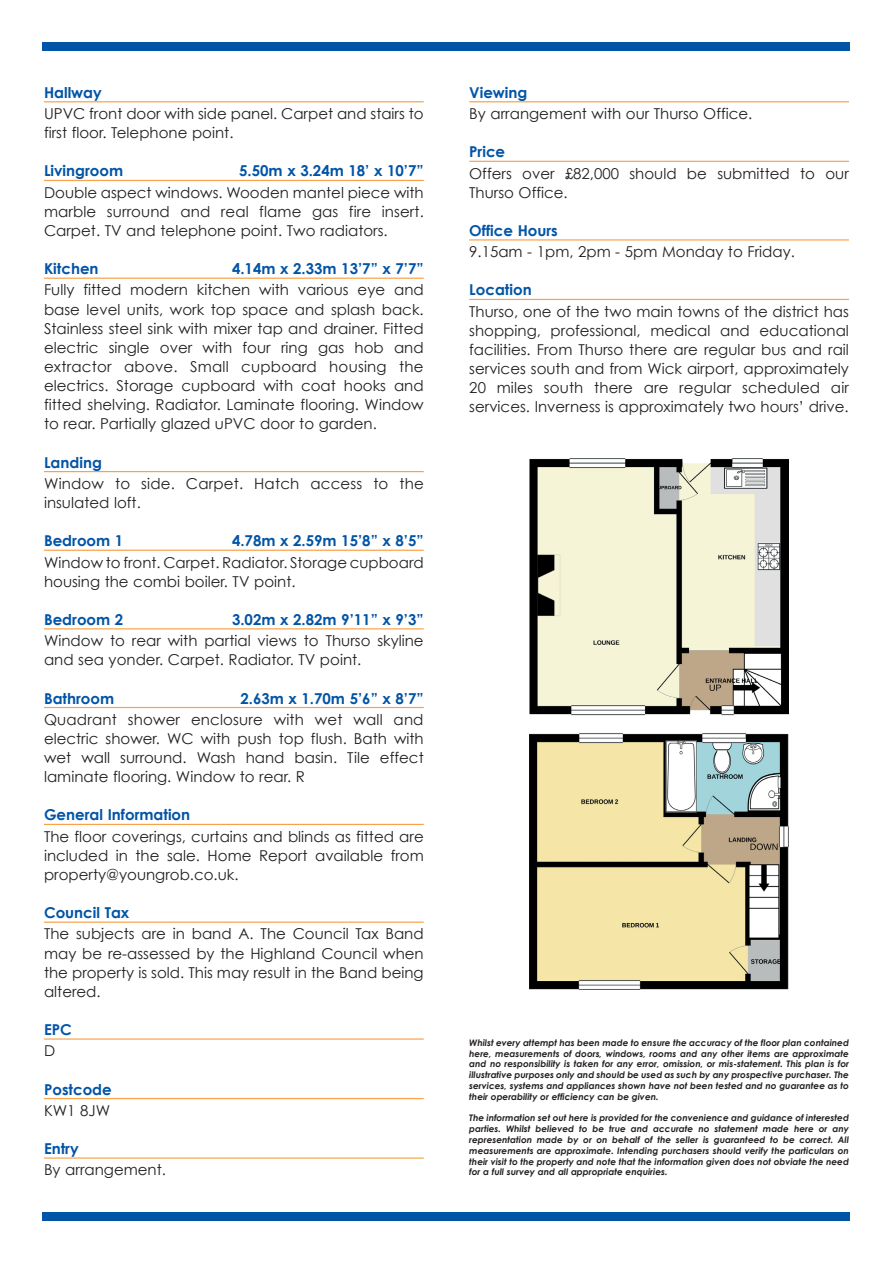
<style>
.page{position:relative;width:893px;height:1263px;background:#fff}
.page>*{position:absolute;margin:0;border:0;box-sizing:border-box;transform-origin:0 0}
.t1{font:15px/19.2px "Century Gothic";color:#231f20;text-align:justify}
.t2{font:700 15px "Century Gothic";color:#0154a6}
.t3{font:italic 700 9px/10.8px "Century Gothic";color:#231f20;text-align:justify}
</style>
<div class="page">
<div style="left:43px;top:43px;width:807px;height:8px;background:#0154a6"></div>
<hr style="left:44px;top:101px;width:380px;height:1px;background:#f9a149">
<hr style="left:44px;top:180px;width:380px;height:1px;background:#f9a149">
<hr style="left:44px;top:278px;width:380px;height:1px;background:#f9a149">
<hr style="left:44px;top:471px;width:380px;height:1px;background:#f9a149">
<hr style="left:44px;top:550px;width:380px;height:1px;background:#f9a149">
<hr style="left:44px;top:628px;width:380px;height:1px;background:#f9a149">
<hr style="left:44px;top:707px;width:380px;height:1px;background:#f9a149">
<hr style="left:44px;top:824px;width:380px;height:1px;background:#f9a149">
<hr style="left:44px;top:921px;width:380px;height:2px;background:#f9a149">
<hr style="left:44px;top:1038px;width:380px;height:2px;background:#f9a149">
<hr style="left:44px;top:1098px;width:380px;height:1px;background:#f9a149">
<hr style="left:44px;top:1157px;width:380px;height:2px;background:#f9a149">
<div style="left:43px;top:1212px;width:807px;height:8px;background:#0154a6"></div>
<hr style="left:469px;top:101px;width:380px;height:1px;background:#f9a149">
<hr style="left:469px;top:161px;width:380px;height:1px;background:#f9a149">
<hr style="left:469px;top:239px;width:380px;height:2px;background:#f9a149">
<hr style="left:469px;top:299px;width:380px;height:1px;background:#f9a149">
<img style="left:529px;top:458px;width:260px;height:532px">
<p class="t2" style="left:44px;top:83px;width:59px">Hallway</p>
<p class="t1" style="left:44px;top:104px;width:381px">UPVC front door with side panel. Carpet and stairs to first floor. Telephone point.</p>
<p class="t2" style="left:44px;top:162px;width:81px">Livingroom</p>
<p class="t2" style="left:239px;top:162px;width:186px">5.50m x 3.24m 18’ x 10’7”</p>
<p class="t1" style="left:44px;top:182px;width:381px">Double aspect windows. Wooden mantel piece with marble surround and real flame gas fire insert.<br>Carpet. TV and telephone point. Two radiators.</p>
<p class="t2" style="left:44px;top:259px;width:56px">Kitchen</p>
<p class="t2" style="left:232px;top:259px;width:193px">4.14m x 2.33m 13’7” x 7’7”</p>
<p class="t1" style="left:44px;top:280px;width:381px">Fully fitted modern kitchen with various eye and base level units, work top space and splash back.<br>Stainless steel sink with mixer tap and drainer. Fitted electric single over with four ring gas hob and extractor above. Small cupboard housing the electrics. Storage cupboard with coat hooks and fitted shelving. Radiator. Laminate flooring. Window to rear. Partially glazed uPVC door to garden.</p>
<p class="t2" style="left:44px;top:453px;width:59px">Landing</p>
<p class="t1" style="left:44px;top:474px;width:381px">Window to side. Carpet. Hatch access to the insulated loft.</p>
<p class="t2" style="left:44px;top:531px;width:81px">Bedroom 1</p>
<p class="t2" style="left:232px;top:531px;width:193px">4.78m x 2.59m 15’8” x 8’5”</p>
<p class="t1" style="left:44px;top:552px;width:381px">Window to front. Carpet. Radiator. Storage cupboard housing the combi boiler. TV point.</p>
<p class="t2" style="left:44px;top:610px;width:81px">Bedroom 2</p>
<p class="t2" style="left:232px;top:610px;width:193px">3.02m x 2.82m 9’11” x 9’3”</p>
<p class="t1" style="left:44px;top:631px;width:381px">Window to rear with partial views to Thurso skyline and sea yonder. Carpet. Radiator. TV point.</p>
<p class="t2" style="left:44px;top:689px;width:72px">Bathroom</p>
<p class="t2" style="left:240px;top:689px;width:185px">2.63m x 1.70m 5’6” x 8’7”</p>
<p class="t1" style="left:44px;top:709px;width:381px">Quadrant shower enclosure with wet wall and electric shower. WC with push top flush. Bath with wet wall surround. Wash hand basin. Tile effect laminate flooring. Window to rear. R</p>
<p class="t2" style="left:44px;top:805px;width:148px">General Information</p>
<p class="t1" style="left:44px;top:826px;width:381px">The floor coverings, curtains and blinds as fitted are included in the sale. Home Report available from property@youngrob.co.uk.</p>
<p class="t2" style="left:44px;top:903px;width:87px">Council Tax</p>
<p class="t1" style="left:44px;top:924px;width:381px">The subjects are in band A. The Council Tax Band may be re-assessed by the Highland Council when the property is sold. This may result in the Band being altered.</p>
<p class="t2" style="left:44px;top:1020px;width:29px">EPC</p>
<p class="t1" style="left:44px;top:1041px;width:13px">D</p>
<p class="t2" style="left:44px;top:1080px;width:69px">Postcode</p>
<p class="t1" style="left:44px;top:1100px;width:68px">KW1 8JW</p>
<p class="t2" style="left:44px;top:1139px;width:36px">Entry</p>
<p class="t1" style="left:44px;top:1160px;width:123px">By arrangement.</p>
<p class="t2" style="left:469px;top:83px;width:60px">Viewing</p>
<p class="t1" style="left:469px;top:104px;width:285px">By arrangement with our Thurso Office.</p>
<p class="t2" style="left:469px;top:142px;width:38px">Price</p>
<p class="t1" style="left:469px;top:163px;width:381px">Offers over £82,000 should be submitted to our<br>Thurso Office.</p>
<p class="t2" style="left:469px;top:221px;width:90px">Office Hours</p>
<p class="t1" style="left:469px;top:242px;width:327px">9.15am - 1pm, 2pm - 5pm Monday to Friday.</p>
<p class="t2" style="left:469px;top:281px;width:64px">Location</p>
<p class="t1" style="left:469px;top:301px;width:381px">Thurso, one of the two main towns of the district has shopping, professional, medical and educational facilities. From Thurso there are regular bus and rail services south and from Wick airport, approximately 20 miles south there are regular scheduled air services. Inverness is approximately two hours’ drive.</p>
<p class="t3" style="left:469px;top:1037px;width:381px">Whilst every attempt has been made to ensure the accuracy of the floor plan contained here, measurements of doors, windows, rooms and any other items are approximate and no responsibility is taken for any error, omission, or mis-statement. This plan is for illustrative purposes only and should be used as such by any prospective purchaser. The services, systems and appliances shown have not been tested and no guarantee as to their operability or efficiency can be given.</p>
<p class="t3" style="left:469px;top:1112px;width:381px">The information set out here is provided for the convenience and guidance of interested parties. Whilst believed to be true and accurate no statement made here or any representation made by or on behalf of the seller is guaranteed to be correct. All measurements are approximate. Intending purchasers should verify the particulars on their visit to the property and note that the information given does not obviate the need for a full survey and all appropriate enquiries.</p>
</div>
